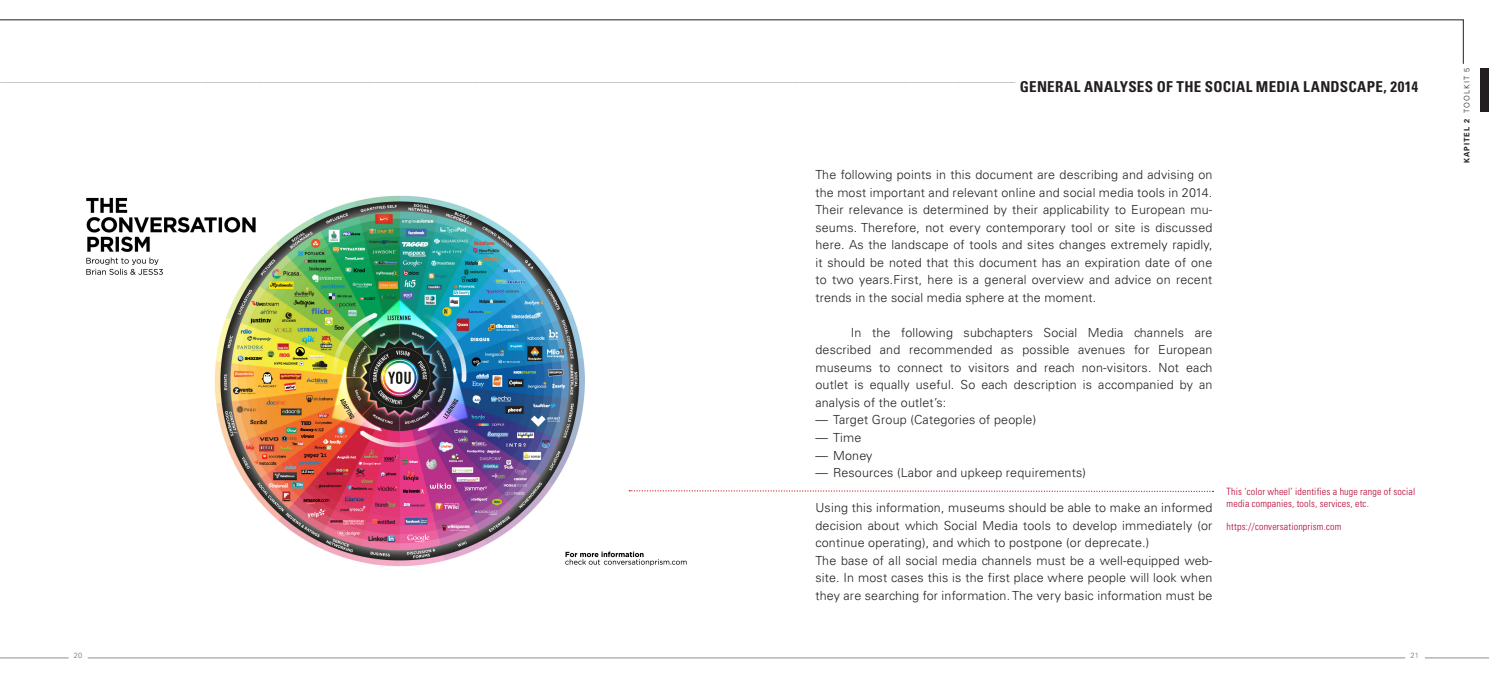
<style>
.page{position:relative;width:1489px;height:674px;background:#fff}
.page>*{position:absolute;margin:0;border:0;box-sizing:border-box;transform-origin:0 0}
._03_Head{font:700 condensed 15px "Univers";letter-spacing:.02em;color:#231f20}
.fliesstext_erster_Ab{font:300 12.5px/17.5px "Univers";letter-spacing:.015em;color:#231f20;text-align:justify}
.fliesstext{font:300 12.5px/17.5px "Univers";letter-spacing:.015em;color:#231f20;text-align:justify}
.Marginalien{font:300 condensed 10px/12.5px "Univers";letter-spacing:.015em;color:#b50536}
.t1{font:700 7.5px "Univers";letter-spacing:.125em;color:#231f20}
.t2{font:300 7.5px "Univers";color:#6f7171}
._03_Head-2{font:700 condensed 3.38px "Univers";color:#231f20}
.s1{font-weight:300}
</style>
<div class="page">
<img style="left:86px;top:195px;width:601px;height:372px">
<svg style="left:629px;top:489px;width:584px;height:3px"></svg>
<hr style="left:0;top:657px;width:69px;height:1px;background:#8b8e8f">
<hr style="left:88px;top:657px;width:1316px;height:1px;background:#8b8e8f">
<hr style="left:1424px;top:657px;width:64px;height:1px;background:#8b8e8f">
<svg style="left:0;top:20px;width:1463px;height:44px"></svg>
<div style="left:1479px;top:68px;width:9px;height:44px;background:#231f20"></div>
<p class="_03_Head-2" style="left:0;top:79px;width:1017px">___________________________________________________________________________________________________________________________________________________________________________________________________________________________________________________________________________________________________________________________________________________________________________________________________________________________________________________________________________________________________________________________________________________________________________________________________________________________________________________________________________________________________________________________________________________________________________________________________</p>
<p class="_03_Head" style="left:1019px;top:77px;width:399px">GENERAL ANALYSES OF THE SOCIAL MEDIA LANDSCAPE, 2014</p>
<p class="fliesstext_erster_Ab" style="left:815px;top:166px;width:398px">The following points in this document are describing and advising on the most important and relevant online and social media tools in 2014.<br>Their relevance is determined by their applicability to European mu&shy;seums. Therefore, not every contemporary tool or site is discussed here. As the landscape of tools and sites changes extremely rapidly, it should be noted that this document has an expiration date of one to two years.First, here is a general overview and advice on recent trends in the social media sphere at the moment.</p>
<p class="fliesstext" style="left:815px;top:323px;width:398px;text-indent:35px">In the following subchapters Social Media channels are described and recommended as possible avenues for European museums to connect to visitors and reach non-visitors. Not each outlet is equally useful. So each description is accompanied by an analysis of the outlet’s:</p>
<p class="fliesstext_erster_Ab" style="left:815px;top:411px;width:222px">— Target Group (Categories of people)</p>
<p class="fliesstext_erster_Ab" style="left:815px;top:428px;width:48px">— Time</p>
<p class="fliesstext_erster_Ab" style="left:815px;top:446px;width:59px">— Money</p>
<p class="fliesstext_erster_Ab" style="left:815px;top:463px;width:272px">— Resources (Labor and upkeep requirements)</p>
<p class="fliesstext_erster_Ab" style="left:815px;top:498px;width:398px">Using this information, museums should be able to make an informed decision about which Social Media tools to develop immediately (or continue operating), and which to postpone (or deprecate.)</p>
<p class="fliesstext_erster_Ab" style="left:815px;top:551px;width:398px">The base of all social media channels must be a well-equipped web&shy;site. In most cases this is the first place where people will look when they are searching for information. The very basic information must be</p>
<p class="Marginalien" style="left:1226px;top:484px;width:190px">This ‘color wheel’ identifies a huge range of social media companies, tools, services, etc.</p>
<p class="Marginalien" style="left:1226px;top:519px;width:116px">https://conversationprism.com</p>
<p class="t2" style="left:74px;top:650px;width:10px">20</p>
<p class="t2" style="left:1410px;top:650px;width:10px">21</p>
<p class="t1" style="left:1462px;top:163px;width:97px;rotate:-90deg">KAPITEL 2 <span class="s1">TOOLKIT 5</span></p>
</div>
